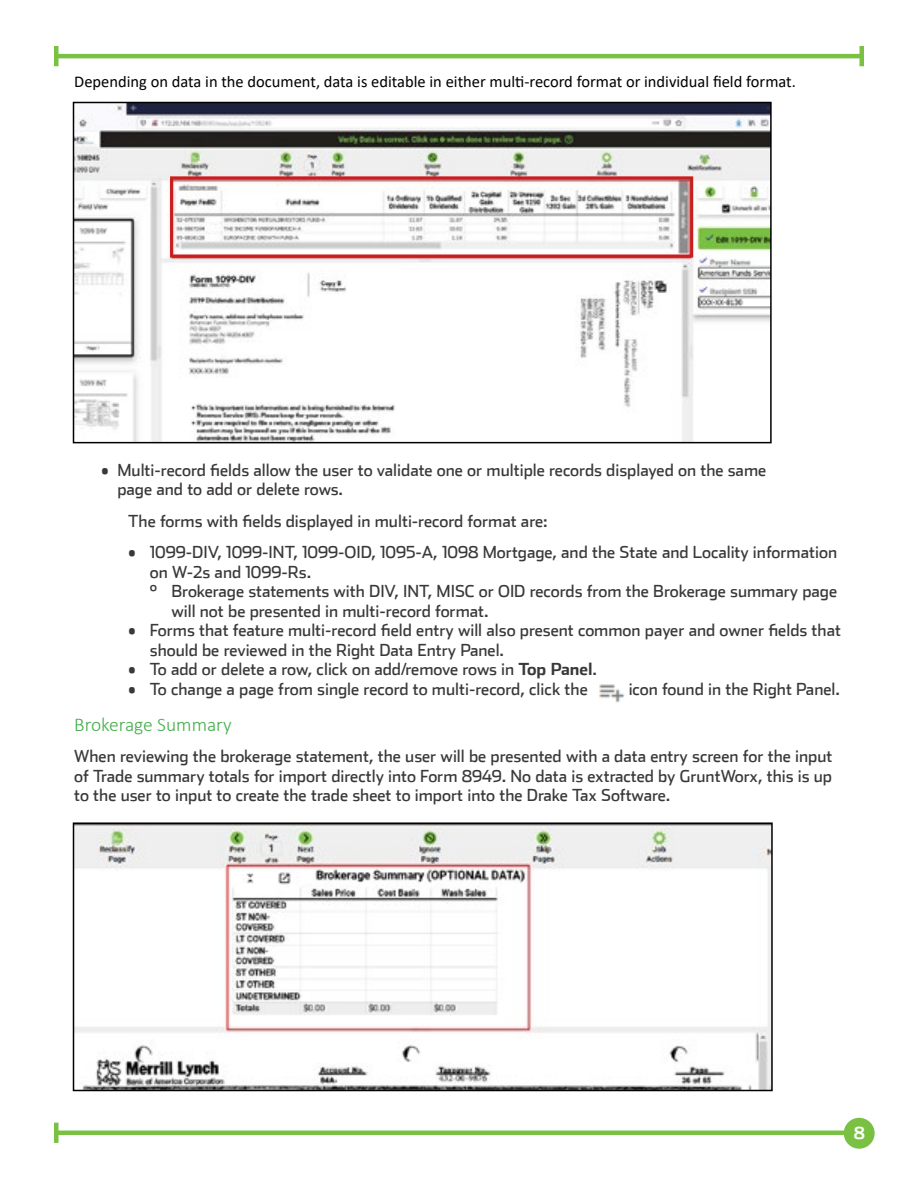
<style>
.page{position:relative;width:918px;height:1188px;background:#fff}
.page>*{position:absolute;margin:0;border:0;box-sizing:border-box;transform-origin:0 0}
.Heading_2{font:300 19.5px "Calibri";color:#41ad49}
.t1{font:16.5px/19.5px "Stainless";color:#3b3838}
.t2{font:16.5px "Calibri";color:#000}
.t3{font:700 16.5px "Stainless";color:#fff}
.s1{font-weight:700}
</style>
<div class="page">
<img style="left:598px;top:684px;width:26px;height:19px">
<img style="left:76px;top:105px;width:693px;height:335px">
<div style="left:73px;top:102px;width:699px;height:341px;border:2px solid #000"></div>
<div style="left:170px;top:176px;width:523px;height:82px;border:3px solid #c81e1d"></div>
<hr style="left:56px;top:1131px;width:806px;height:4px;background:#7ac143">
<hr style="left:54px;top:1123px;width:4px;height:20px;background:#7ac143">
<hr style="left:56px;top:54px;width:806px;height:4px;background:#7ac143">
<hr style="left:54px;top:46px;width:4px;height:20px;background:#7ac143">
<hr style="left:860px;top:46px;width:4px;height:20px;background:#7ac143">
<div style="left:844px;top:1118px;width:31px;height:31px;background:#7ac143;border-radius:50%"></div>
<img style="left:76px;top:825px;width:694px;height:263px">
<div style="left:73px;top:822px;width:700px;height:269px;border:2px solid #000"></div>
<p class="t2" style="left:74px;top:70px;width:723px">Depending on data in the document, data is editable in either multi-record format or individual field format.</p>
<p class="t1" style="left:117px;top:460px;width:650px;text-indent:-16px">• Multi-record fields allow the user to validate one or multiple records displayed on the same page and to add or delete rows.</p>
<p class="t1" style="left:128px;top:511px;width:421px">The forms with fields displayed in multi-record format are:</p>
<p class="t1" style="left:150px;top:542px;width:689px;text-indent:-22px">• 1099-DIV, 1099-INT, 1099-OID, 1095-A, 1098 Mortgage, and the State and Locality information on W-2s and 1099-Rs.</p>
<p class="t1" style="left:171px;top:581px;width:667px;text-indent:-22px">° Brokerage statements with DIV, INT, MISC or OID records from the Brokerage summary page will not be presented in multi-record format.</p>
<p class="t1" style="left:150px;top:620px;width:693px;text-indent:-22px">• Forms that feature multi-record field entry will also present common payer and owner fields that should be reviewed in the Right Data Entry Panel.</p>
<p class="t1" style="left:128px;top:659px;width:470px">• To add or delete a row, click on add/remove rows in <span class="s1">Top Panel</span>.</p>
<p class="t1" style="left:128px;top:679px;width:461px">• To change a page from single record to multi-record, click the</p>
<p class="t1" style="left:629px;top:679px;width:213px">icon found in the Right Panel.</p>
<p class="Heading_2" style="left:74px;top:712px;width:159px">Brokerage Summary</p>
<p class="t1" style="left:74px;top:746px;width:760px;text-align:justify">When reviewing the brokerage statement, the user will be presented with a data entry screen for the input of Trade summary totals for import directly into Form 8949. No data is extracted by GruntWorx, this is up to the user to input to create the trade sheet to import into the Drake Tax Software.</p>
<p class="t3" style="left:854px;top:1123px;width:13px">8</p>
</div>
